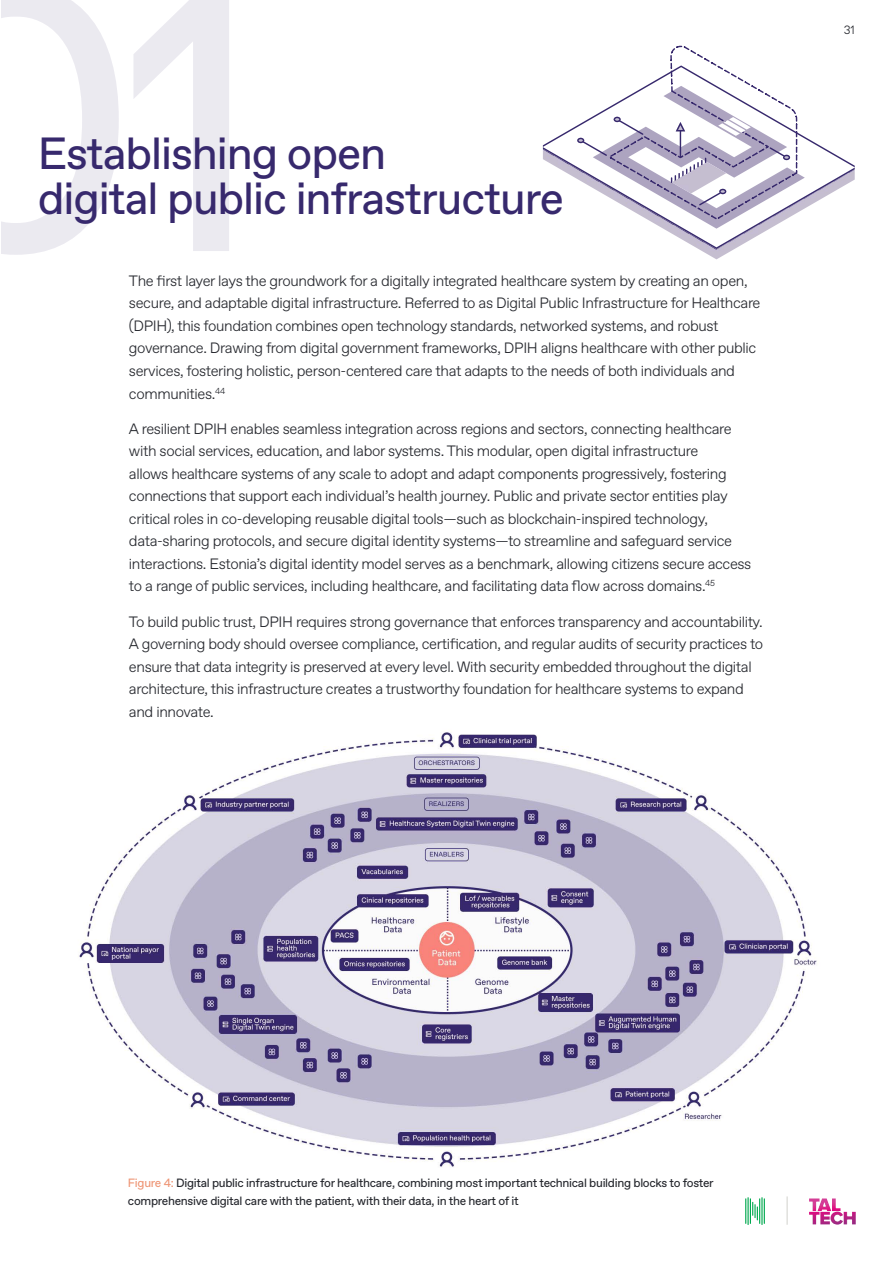
<style>
.page{position:relative;width:893px;height:1263px;background:#fff}
.page>*{position:absolute;margin:0;border:0;box-sizing:border-box;transform-origin:0 0}
.t1{font:375px "ABC Favorit Pro";color:#37296d}
.t2{font:45px/45px "ABC Favorit Pro";letter-spacing:-.025em;color:#37296d}
.t3{font:300 15px/22.5px "ABC Favorit Pro";letter-spacing:-.025em;color:#26282e}
.t4{font:12px/18px "ABC Favorit Pro";letter-spacing:-.025em;color:#26282e}
.t5{font:300 12px "ABC Favorit Pro";color:#26282e}
.s1{color:#ee9676}
</style>
<div class="page">
<svg style="left:745px;top:1197px;width:20px;height:28px"></svg>
<hr style="left:786px;top:1196px;width:2px;height:29px;background:#e0e0dd">
<svg style="left:809px;top:1198px;width:47px;height:26px"></svg>
<img style="left:543px;top:149px;width:312px;height:110px">
<svg style="left:577px;top:45px;width:228px;height:184px"></svg>
<img style="left:78px;top:732px;width:739px;height:435px">
<h1 class="t1" style="left:-108px;top:-96px;width:373px">01</h1>
<p class="t3" style="left:129px;top:270px;width:633px">The first layer lays the groundwork for a digitally integrated healthcare system by creating an open, secure, and adaptable digital infrastructure. Referred to as Digital Public Infrastructure for Healthcare (DPIH), this foundation combines open technology standards, networked systems, and robust governance. Drawing from digital government frameworks, DPIH aligns healthcare with other public services, fostering holistic, person-centered care that adapts to the needs of both individuals and communities.<sup>44</sup></p>
<p class="t3" style="left:129px;top:417px;width:624px">A resilient DPIH enables seamless integration across regions and sectors, connecting healthcare with social services, education, and labor systems. This modular, open digital infrastructure<br>allows healthcare systems of any scale to adopt and adapt components progressively, fostering connections that support each individual’s health journey. Public and private sector entities play critical roles in co-developing reusable digital tools—such as blockchain-inspired technology, data-sharing protocols, and secure digital identity systems—to streamline and safeguard service interactions. Estonia’s digital identity model serves as a benchmark, allowing citizens secure access to a range of public services, including healthcare, and facilitating data flow across domains.<sup>45</sup></p>
<p class="t3" style="left:129px;top:610px;width:636px">To build public trust, DPIH requires strong governance that enforces transparency and accountability.<br>A governing body should oversee compliance, certification, and regular audits of security practices to ensure that data integrity is preserved at every level. With security embedded throughout the digital architecture, this infrastructure creates a trustworthy foundation for healthcare systems to expand and innovate.</p>
<h2 class="t2" style="left:38px;top:132px;width:528px">Establishing open<br>digital public infrastructure</h2>
<p class="t5" style="left:844px;top:23px;width:12px">31</p>
<p class="t4" style="left:128px;top:1174px;width:587px"><span class="s1">Figure 4:</span> Digital public infrastructure for healthcare, combining most important technical building blocks to foster comprehensive digital care with the patient, with their data, in the heart of it</p>
</div>
